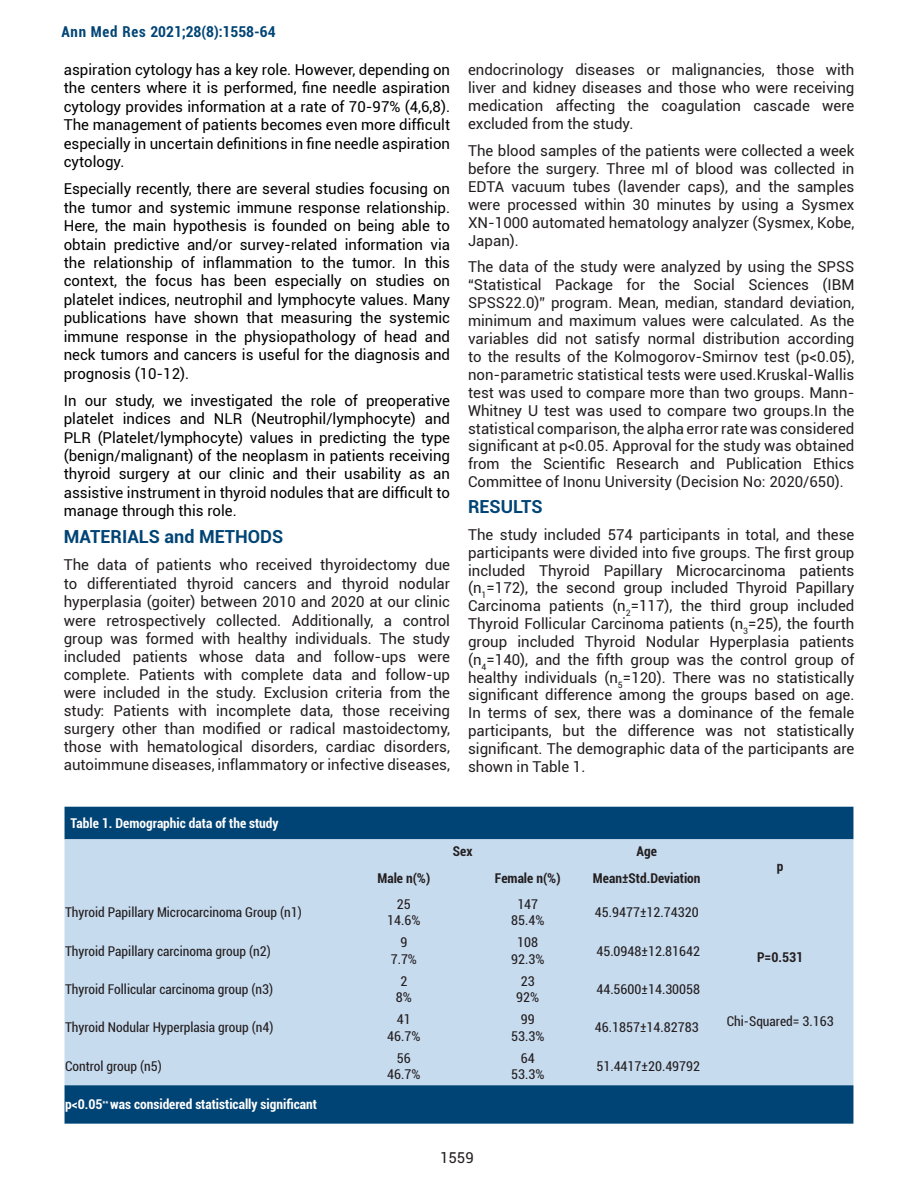
<style>
.page{position:relative;width:918px;height:1188px;background:#fff}
.page>*{position:absolute;margin:0;border:0;box-sizing:border-box;transform-origin:0 0}
.t1{font:700 18px "Roboto";color:#004475}
.t2{font:15px/18px "Roboto";color:#231f20;text-align:justify}
.t3{font:15px/18.5px "Roboto";color:#000;text-align:justify}
.t4{font:700 condensed 15px "Roboto";color:#004475}
.t5{font:condensed 13.5px/16.2px "Roboto";color:#231f20;text-align:center}
.t6{font:700 condensed 13.5px "Roboto";color:#fff}
.t7{font:700 condensed 13.5px "Roboto";color:#231f20}
</style>
<div class="page">
<div style="left:65px;top:807px;width:788px;height:317px;background:#004475"></div>
<div style="left:65px;top:839px;width:788px;height:246px;background:#c7dbef"></div>
<p class="t4" style="left:61px;top:21px;width:216px">Ann Med Res 2021;28(8):1558-64</p>
<p class="t3" style="left:64px;top:60px;width:388px">aspiration cytology has a key role. However, depending on the centers where it is performed, fine needle aspiration cytology provides information at a rate of 70-97% (4,6,8).<br>The management of patients becomes even more difficult especially in uncertain definitions in fine needle aspiration cytology.</p>
<p class="t3" style="left:64px;top:179px;width:388px">Especially recently, there are several studies focusing on the tumor and systemic immune response relationship.<br>Here, the main hypothesis is founded on being able to obtain predictive and/or survey-related information via the relationship of inflammation to the tumor. In this context, the focus has been especially on studies on platelet indices, neutrophil and lymphocyte values. Many publications have shown that measuring the systemic immune response in the physiopathology of head and neck tumors and cancers is useful for the diagnosis and prognosis (10-12).</p>
<p class="t3" style="left:64px;top:391px;width:388px">In our study, we investigated the role of preoperative platelet indices and NLR (Neutrophil/lymphocyte) and PLR (Platelet/lymphocyte) values in predicting the type (benign/malignant) of the neoplasm in patients receiving thyroid surgery at our clinic and their usability as an assistive instrument in thyroid nodules that are difficult to manage through this role.</p>
<p class="t1" style="left:64px;top:524px;width:221px">MATERIALS and METHODS</p>
<p class="t2" style="left:64px;top:555px;width:388px">The data of patients who received thyroidectomy due to differentiated thyroid cancers and thyroid nodular hyperplasia (goiter) between 2010 and 2020 at our clinic were retrospectively collected. Additionally, a control group was formed with healthy individuals. The study included patients whose data and follow-ups were complete. Patients with complete data and follow-up were included in the study. Exclusion criteria from the study: Patients with incomplete data, those receiving surgery other than modified or radical mastoidectomy, those with hematological disorders, cardiac disorders, autoimmune diseases, inflammatory or infective diseases,</p>
<p class="t6" style="left:71px;top:814px;width:210px">Table 1. Demographic data of the study</p>
<p class="t2" style="left:468px;top:60px;width:388px">endocrinology diseases or malignancies, those with liver and kidney diseases and those who were receiving medication affecting the coagulation cascade were excluded from the study.</p>
<p class="t2" style="left:468px;top:141px;width:388px">The blood samples of the patients were collected a week before the surgery. Three ml of blood was collected in EDTA vacuum tubes (lavender caps), and the samples were processed within 30 minutes by using a Sysmex XN-1000 automated hematology analyzer (Sysmex, Kobe, Japan).</p>
<p class="t2" style="left:468px;top:257px;width:388px">The data of the study were analyzed by using the SPSS “Statistical Package for the Social Sciences (IBM SPSS22.0)” program. Mean, median, standard deviation, minimum and maximum values were calculated. As the variables did not satisfy normal distribution according to the results of the Kolmogorov-Smirnov test (p&lt;0.05), non-parametric statistical tests were used.Kruskal-Wallis test was used to compare more than two groups. Mann-Whitney U test was used to compare two groups.In the statistical comparison, the alpha error rate was considered significant at p&lt;0.05. Approval for the study was obtained from the Scientific Research and Publication Ethics Committee of Inonu University (Decision No: 2020/650).</p>
<p class="t1" style="left:468px;top:494px;width:76px">RESULTS</p>
<p class="t2" style="left:468px;top:525px;width:388px">The study included 574 participants in total, and these participants were divided into five groups. The first group included Thyroid Papillary Microcarcinoma patients (n<sub>1</sub>=172), the second group included Thyroid Papillary Carcinoma patients (n<sub>2</sub>=117), the third group included Thyroid Follicular Carcinoma patients (n<sub>3</sub>=25), the fourth group included Thyroid Nodular Hyperplasia patients (n<sub>4</sub>=140), and the fifth group was the control group of healthy individuals (n<sub>5</sub>=120). There was no statistically significant difference among the groups based on age.<br>In terms of sex, there was a dominance of the female participants, but the difference was not statistically significant. The demographic data of the participants are shown in Table 1.</p>
<p class="t7" style="left:453px;top:842px;width:21px">Sex</p>
<p class="t7" style="left:637px;top:842px;width:22px">Age</p>
<p class="t7" style="left:378px;top:869px;width:54px">Male n(%)</p>
<p class="t7" style="left:495px;top:869px;width:67px">Female n(%)</p>
<p class="t7" style="left:593px;top:869px;width:109px">Mean±Std.Deviation</p>
<p class="t5" style="left:65px;top:904px;width:238px">Thyroid Papillary Microcarcinoma Group (n1)</p>
<p class="t5" style="left:387px;top:896px;width:35px">25<br>14.6%</p>
<p class="t5" style="left:511px;top:896px;width:35px">147<br>85.4%</p>
<p class="t5" style="left:595px;top:904px;width:105px">45.9477±12.74320</p>
<p class="t5" style="left:65px;top:942px;width:207px">Thyroid Papillary carcinoma group (n2)</p>
<p class="t5" style="left:391px;top:934px;width:28px">9<br>7.7%</p>
<p class="t5" style="left:511px;top:934px;width:35px">108<br>92.3%</p>
<p class="t5" style="left:596px;top:942px;width:105px">45.0948±12.81642</p>
<p class="t5" style="left:65px;top:981px;width:210px">Thyroid Follicular carcinoma group (n3)</p>
<p class="t5" style="left:396px;top:973px;width:17px">2<br>8%</p>
<p class="t5" style="left:516px;top:973px;width:24px">23<br>92%</p>
<p class="t5" style="left:596px;top:981px;width:105px">44.5600±14.30058</p>
<p class="t5" style="left:65px;top:1019px;width:210px">Thyroid Nodular Hyperplasia group (n4)</p>
<p class="t5" style="left:387px;top:1011px;width:35px">41<br>46.7%</p>
<p class="t5" style="left:511px;top:1011px;width:35px">99<br>53.3%</p>
<p class="t5" style="left:595px;top:1019px;width:105px">46.1857±14.82783</p>
<p class="t5" style="left:65px;top:1058px;width:98px">Control group (n5)</p>
<p class="t5" style="left:387px;top:1050px;width:35px">56<br>46.7%</p>
<p class="t5" style="left:511px;top:1050px;width:35px">64<br>53.3%</p>
<p class="t5" style="left:596px;top:1058px;width:105px">51.4417±20.49792</p>
<p class="t6" style="left:65px;top:1095px;width:253px">p&lt;0.05<sup>**</sup> was considered statistically significant</p>
<p class="t2" style="left:440px;top:1148px;width:35px">1559</p>
<p class="t7" style="left:777px;top:857px;width:8px">p</p>
<p class="t7" style="left:757px;top:947px;width:48px">P=0.531</p>
<p class="t5" style="left:727px;top:1013px;width:108px">Chi-Squared= 3.163</p>
</div>
